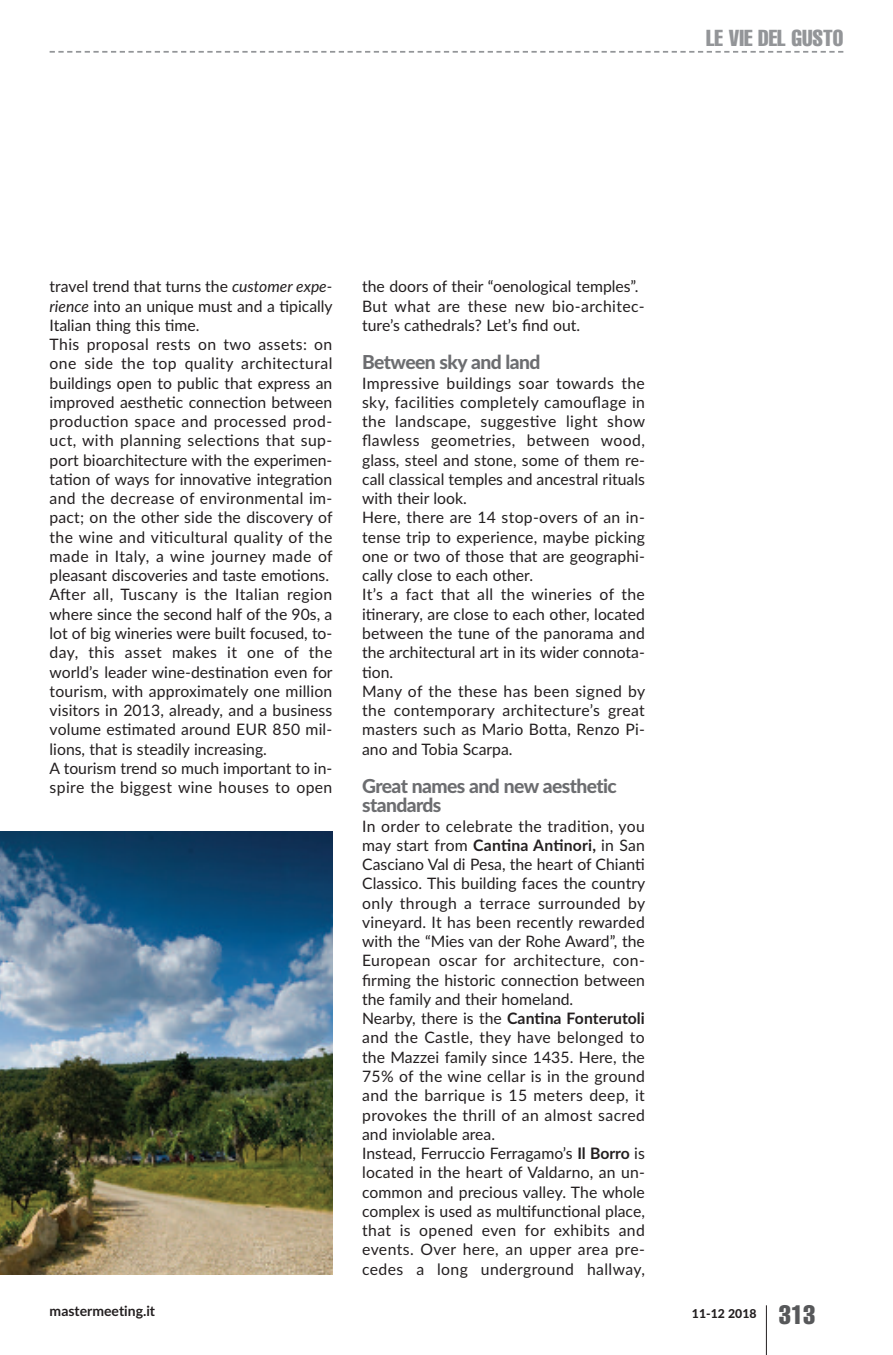
<style>
.page{position:relative;width:893px;height:1355px;background:#fff}
.page>*{position:absolute;margin:0;border:0;box-sizing:border-box;transform-origin:0 0}
.t1{font:extra-condensed 22.75px "Helvetica";color:#939598}
.t2{font:800 19.25px/19.2px "Lato";letter-spacing:-.03em;color:#6c6d70}
.t3{font:15.75px/19.2px "Lato";letter-spacing:.005em;color:#231f20}
.t4{font:700 14px "Lato";color:#231f20}
.t5{font:800 12.25px "Lato";color:#231f20}
.s1{font-style:italic}
.s2{font-weight:700}
.s3{font-family:"Helvetica";font-weight:400;font-stretch:extra-condensed;font-size:26.25px;color:#57585a}
</style>
<div class="page">
<hr style="left:766px;top:1305px;width:1px;height:49px;background:#231f20">
<svg style="left:50px;top:51px;width:793px;height:2px"></svg>
<img style="left:0;top:831px;width:332px;height:443px">
<h1 class="t1" style="left:706px;top:30px;width:139px">LE VIE DEL GUSTO</h1>
<p class="t3" style="left:50px;top:277px;width:285px">travel trend that turns the <span class="s1">customer expe&shy;rience</span> into an unique must and a tipically Italian thing this time.<br>This proposal rests on two assets: on one side the top quality architectural buildings open to public that express an improved aesthetic connection between production space and processed prod&shy;uct, with planning selections that sup&shy;port bioarchitecture with the experimen&shy;tation of ways for innovative integration and the decrease of environmental im&shy;pact; on the other side the discovery of the wine and viticultural quality of the made in Italy, a wine journey made of pleasant discoveries and taste emotions.<br>After all, Tuscany is the Italian region where since the second half of the 90s, a lot of big wineries were built focused, to&shy;day, this asset makes it one of the world’s leader wine-destination even for tourism, with approximately one million visitors in 2013, already, and a business volume estimated around EUR 850 mil&shy;lions, that is steadily increasing.<br>A tourism trend so much important to in&shy;spire the biggest wine houses to open</p>
<p class="t3" style="left:362px;top:277px;width:284px">the doors of their “oenological temples”.<br>But what are these new bio-architec&shy;ture’s cathedrals? Let’s find out.</p>
<p class="t2" style="left:362px;top:353px;width:180px">Between sky and land</p>
<p class="t3" style="left:362px;top:373px;width:285px">Impressive buildings soar towards the sky, facilities completely camouflage in the landscape, suggestive light show flawless geometries, between wood, glass, steel and stone, some of them re&shy;call classical temples and ancestral rituals with their look.<br>Here, there are 14 stop-overs of an in&shy;tense trip to experience, maybe picking one or two of those that are geographi&shy;cally close to each other.<br>It’s a fact that all the wineries of the itinerary, are close to each other, located between the tune of the panorama and the architectural art in its wider connota&shy;tion.<br>Many of the these has been signed by the contemporary architecture’s great masters such as Mario Botta, Renzo Pi&shy;ano and Tobia Scarpa.</p>
<p class="t2" style="left:362px;top:776px;width:256px">Great names and new aesthetic standards</p>
<p class="t3" style="left:362px;top:816px;width:285px">In order to celebrate the tradition, you may start from <span class="s2">Cantina Antinori,</span> in San Casciano Val di Pesa, the heart of Chianti Classico. This building faces the country only through a terrace surrounded by vineyard. It has been recently rewarded with the “Mies van der Rohe Award”, the European oscar for architecture, con&shy;firming the historic connection between the family and their homeland.<br>Nearby, there is the <span class="s2">Cantina Fonterutoli </span>and the Castle, they have belonged to the Mazzei family since 1435. Here, the 75% of the wine cellar is in the ground and the barrique is 15 meters deep, it provokes the thrill of an almost sacred and inviolable area.<br>Instead, Ferruccio Ferragamo’s <span class="s2">Il Borro</span> is located in the heart of Valdarno, an un&shy;common and precious valley. The whole complex is used as multifunctional place, that is opened even for exhibits and events. Over here, an upper area pre&shy;cedes a long underground hallway,</p>
<p class="t4" style="left:50px;top:1302px;width:107px">mastermeeting.it</p>
<p class="t5" style="left:692px;top:1306px;width:125px">11-12 2018 <span class="s3">313</span></p>
</div>
